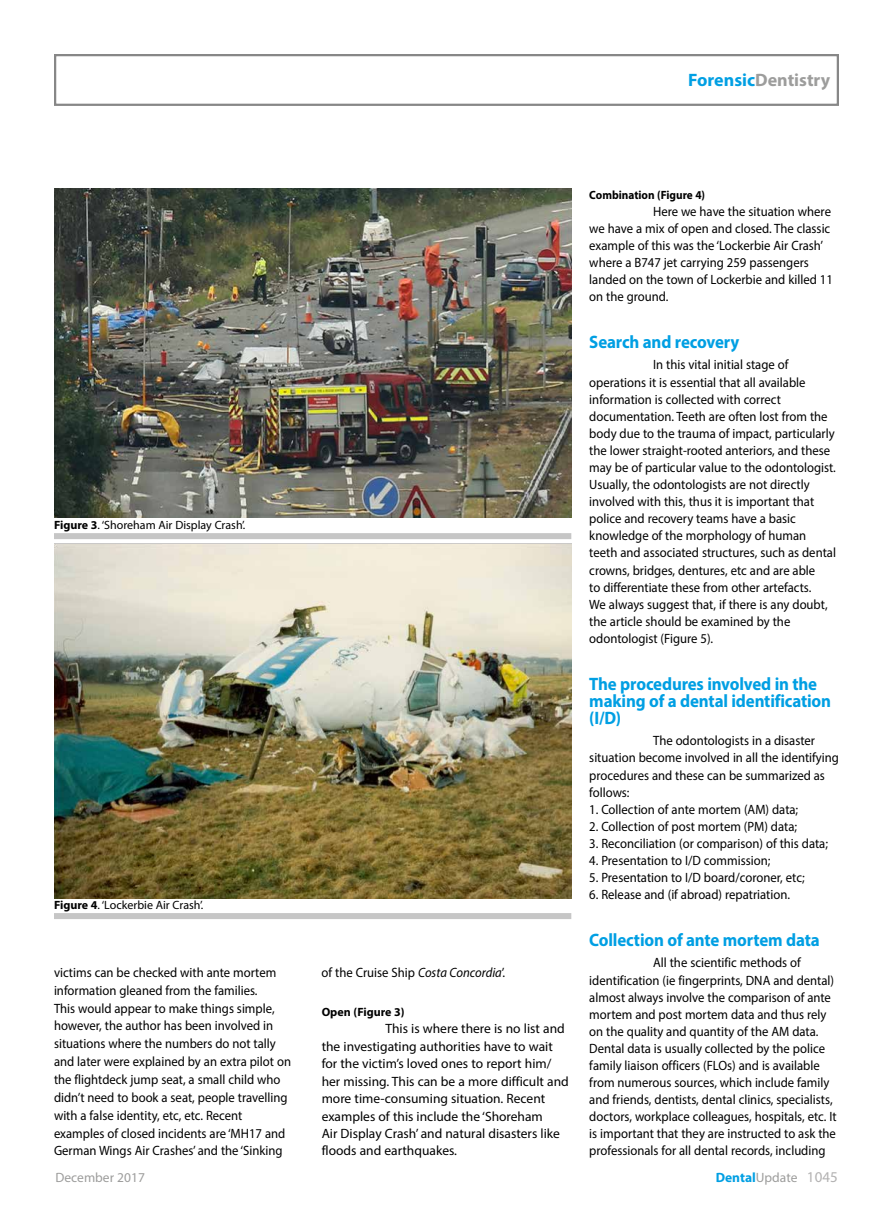
<style>
.page{position:relative;width:893px;height:1212px;background:#fff}
.page>*{position:absolute;margin:0;border:0;box-sizing:border-box;transform-origin:0 0}
.t1{font:700 18px/17.1px "Myriad Pro";letter-spacing:-.01em;color:#009fe3;scale:.94 1}
.t2{font:700 18px "Myriad Pro";color:#9d9d9c}
.t3{font:13.5px/17.1px "Myriad Pro";color:#000;scale:.94 1}
.t4{font:13.5px/17.4px "Myriad Pro";color:#000}
.t5{font:700 13.5px "Myriad Pro";color:#009fe3}
.t6{font:13.5px "Myriad Pro";color:#9d9d9c}
.t7{font:12px "Myriad Pro";color:#000}
.t8{font:700 12px "Myriad Pro";color:#000;scale:.94 1}
.t9{font:700 12px "Myriad Pro";color:#000}
.s1{color:#009fe3}
.s2{font-weight:700}
.s3{font-style:italic}
.s4{font-weight:400;color:#9d9d9c}
.s5{font-weight:400;font-size:15px;color:#b3b2b2}
</style>
<div class="page">
<div style="left:54px;top:54px;width:785px;height:52px;border:2px solid #878787"></div>
<div style="left:54px;top:533px;width:517px;height:6px;background:#c6c6c6"></div>
<div style="left:54px;top:913px;width:517px;height:6px;background:#c6c6c6"></div>
<img style="left:54px;top:189px;width:517px;height:329px">
<img style="left:54px;top:543px;width:517px;height:355px">
<h1 class="t2" style="left:688px;top:68px;width:144px"><span class="s1">Forensic</span>Dentistry</h1>
<p class="t7" style="left:54px;top:517px;width:193px"><span class="s2">Figure 3</span>. ‘Shoreham Air Display Crash’.</p>
<p class="t7" style="left:54px;top:897px;width:151px"><span class="s2">Figure 4</span>. ‘Lockerbie Air Crash’.</p>
<p class="t3" style="left:54px;top:963px;width:254px;line-height:17.9px">victims can be checked with ante mortem information gleaned from the families.<br>This would appear to make things simple, however, the author has been involved in situations where the numbers do not tally and later were explained by an extra pilot on the flightdeck jump seat, a small child who didn’t need to book a seat, people travelling with a false identity, etc, etc. Recent examples of closed incidents are ‘MH17 and German Wings Air Crashes’ and the ‘Sinking</p>
<p class="t3" style="left:322px;top:963px;width:197px">of the Cruise Ship <span class="s3">Costa Concordia</span>’.</p>
<p class="t9" style="left:322px;top:1004px;width:84px">Open (Figure 3)</p>
<p class="t4" style="left:322px;top:1020px;width:249px;text-indent:64px">This is where there is no list and the investigating authorities have to wait for the victim’s loved ones to report him/ her missing. This can be a more difficult and more time-consuming situation. Recent examples of this include the ‘Shoreham<br>Air Display Crash’ and natural disasters like floods and earthquakes.</p>
<p class="t8" style="left:589px;top:187px;width:125px">Combination (Figure 4)</p>
<p class="t3" style="left:589px;top:202px;width:261px;text-indent:64px">Here we have the situation where we have a mix of open and closed. The classic example of this was the ‘Lockerbie Air Crash’ where a B747 jet carrying 259 passengers landed on the town of Lockerbie and killed 11 on the ground.</p>
<h1 class="t1" style="left:589px;top:333px;width:161px">Search and recovery</h1>
<p class="t3" style="left:589px;top:356px;width:264px;text-indent:64px">In this vital initial stage of operations it is essential that all available information is collected with correct documentation. Teeth are often lost from the body due to the trauma of impact, particularly the lower straight-rooted anteriors, and these may be of particular value to the odontologist.<br>Usually, the odontologists are not directly involved with this, thus it is important that police and recovery teams have a basic knowledge of the morphology of human teeth and associated structures, such as dental crowns, bridges, dentures, etc and are able<br>to differentiate these from other artefacts.<br>We always suggest that, if there is any doubt, the article should be examined by the odontologist (Figure 5).</p>
<h1 class="t1" style="left:589px;top:675px;width:259px">The procedures involved in the making of a dental identification (I/D)</h1>
<p class="t3" style="left:589px;top:732px;width:267px;text-indent:64px">The odontologists in a disaster situation become involved in all the identifying procedures and these can be summarized as follows:</p>
<p class="t3" style="left:589px;top:800px;width:224px">1. Collection of ante mortem (AM) data;</p>
<p class="t3" style="left:589px;top:817px;width:223px">2. Collection of post mortem (PM) data;</p>
<p class="t3" style="left:589px;top:834px;width:255px">3. Reconciliation (or comparison) of this data;</p>
<p class="t3" style="left:589px;top:852px;width:194px">4. Presentation to I/D commission;</p>
<p class="t3" style="left:589px;top:869px;width:231px">5. Presentation to I/D board/coroner, etc;</p>
<p class="t3" style="left:589px;top:886px;width:215px">6. Release and (if abroad) repatriation.</p>
<h1 class="t1" style="left:589px;top:931px;width:247px">Collection of ante mortem data</h1>
<p class="t3" style="left:589px;top:954px;width:265px;text-indent:64px">All the scientific methods of identification (ie fingerprints, DNA and dental) almost always involve the comparison of ante mortem and post mortem data and thus rely on the quality and quantity of the AM data.<br>Dental data is usually collected by the police family liaison officers (FLOs) and is available from numerous sources, which include family and friends, dentists, dental clinics, specialists, doctors, workplace colleagues, hospitals, etc. It is important that they are instructed to ask the professionals for all dental records, including</p>
<p class="t6" style="left:56px;top:1168px;width:91px">December 2017</p>
<p class="t5" style="left:716px;top:1168px;width:124px">Dental<span class="s4">Update</span> <span class="s5">1045</span></p>
</div>
